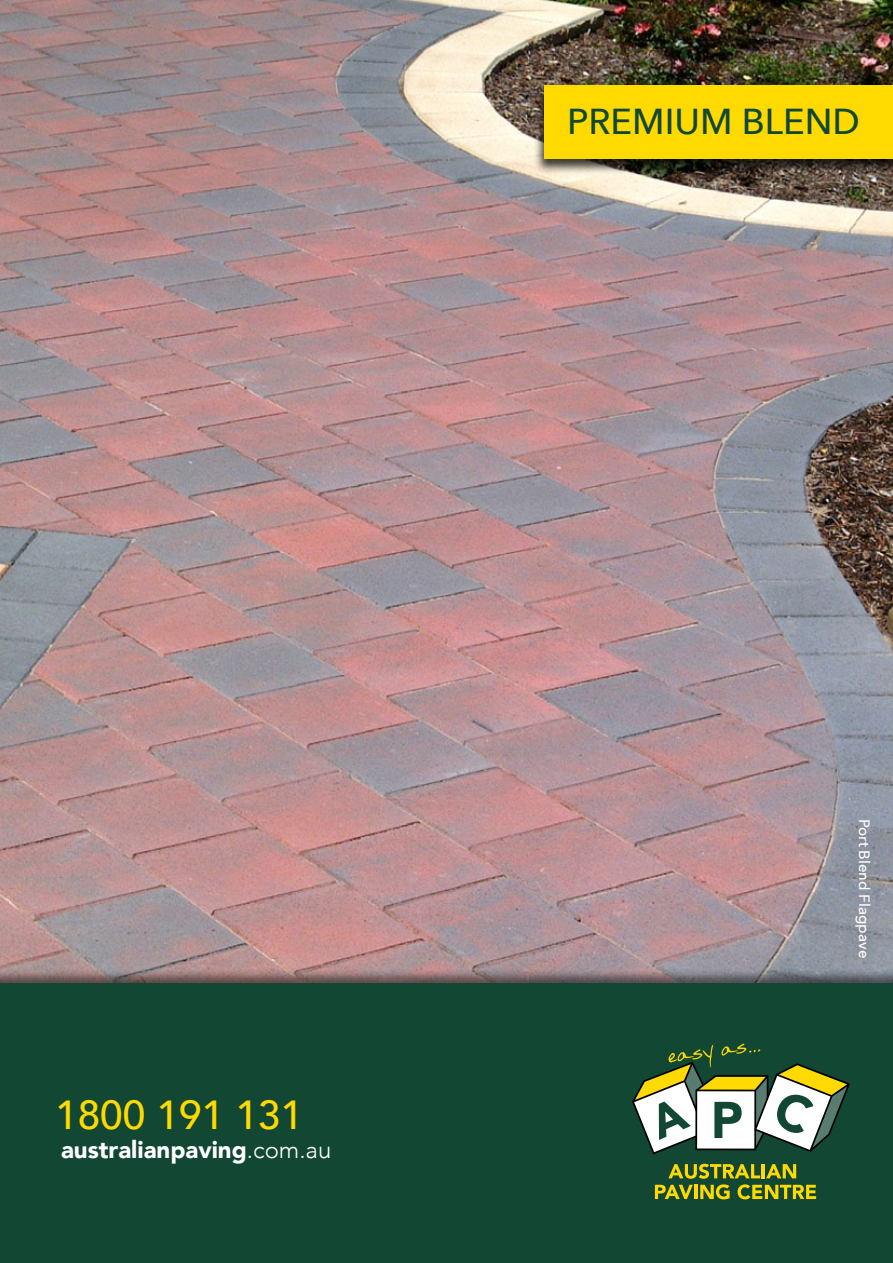
<style>
.page{position:relative;width:893px;height:1263px;background:#fff}
.page>*{position:absolute;margin:0;border:0;box-sizing:border-box;transform-origin:0 0}
.t1{font:500 40.5px "Avenir";color:#ffda00}
.t2{font:500 36px "Avenir Next";color:#124734}
.t3{font:900 24px "Avenir";color:#fff}
.t4{font:500 15px "Avenir Next";color:#fff}
.s1{font-weight:300}
</style>
<div class="page">
<img style="left:0;top:0;width:893px;height:968px">
<div style="left:533px;top:85px;width:360px;height:89px;background:#000;opacity:.75"></div>
<div style="left:544px;top:85px;width:349px;height:73px;background:#ffda00"></div>
<div style="left:0;top:968px;width:893px;height:295px;background:#000;opacity:.5"></div>
<div style="left:0;top:984px;width:893px;height:279px;background:#124734"></div>
<svg style="left:655px;top:1164px;width:161px;height:35px"></svg>
<svg style="left:632px;top:1044px;width:218px;height:110px"></svg>
<h2 class="t2" style="left:567px;top:91px;width:294px">PREMIUM BLEND</h2>
<h1 class="t1" style="left:55px;top:1079px;width:249px">1800 191 131</h1>
<p class="t3" style="left:61px;top:1129px;width:272px">australianpaving<span class="s1">.com.au</span></p>
<p class="t4" style="left:877px;top:819px;width:140px;rotate:90deg">Port Blend Flagpave</p>
</div>
